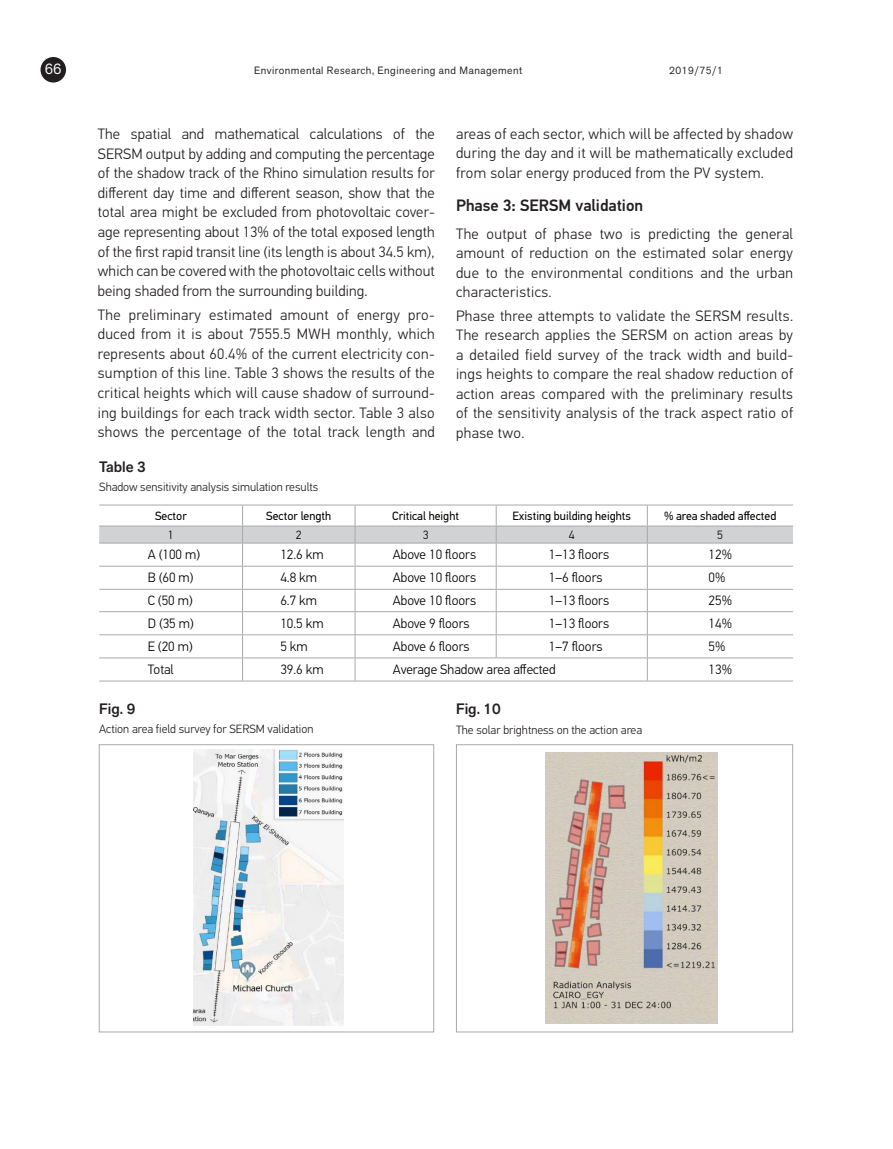
<style>
.page{position:relative;width:893px;height:1149px;background:#fff}
.page>*{position:absolute;margin:0;border:0;box-sizing:border-box;transform-origin:0 0}
.Skyrelis_mazas{font:500 16.5px "PF Din Text Pro";color:#231f20}
.tekstas_EREM{font:300 15px/19.6px "PF Din Text Pro";letter-spacing:.025em;color:#231f20;text-align:justify}
.Pav_nr{font:500 15px "Akzid Grtsk Next";color:#231f20}
.t1{font:15px "Akzid Grtsk Next";color:#fff}
.MDPI_2_1_heading1{font:300 13.5px "PF Din Text Pro";color:#000}
.Pav_pavadin{font:300 12px "PF Din Text Pro";color:#231f20}
.MDPI_2_1_heading1-2{font:12px "PF Din Text Pro";color:#000}
.MDPI_2_1_heading1-3{font:300 12px "PF Din Text Pro";color:#000}
.t2{font:10.5px "Akzid Grtsk Next";letter-spacing:.05em;color:#231f20}
</style>
<div class="page">
<div style="left:41px;top:57px;width:25px;height:25px;background:#231f20;border-radius:50%"></div>
<hr style="left:99px;top:504px;width:144px;height:1px;background:#a8a9ad">
<hr style="left:243px;top:504px;width:112px;height:1px;background:#a8a9ad">
<hr style="left:355px;top:504px;width:141px;height:1px;background:#a8a9ad">
<hr style="left:496px;top:504px;width:151px;height:1px;background:#a8a9ad">
<hr style="left:647px;top:504px;width:146px;height:1px;background:#a8a9ad">
<svg style="left:99px;top:505px;width:694px;height:175px"></svg>
<hr style="left:99px;top:680px;width:144px;height:1px;background:#a8a9ad">
<hr style="left:243px;top:680px;width:112px;height:1px;background:#a8a9ad">
<hr style="left:355px;top:680px;width:141px;height:1px;background:#a8a9ad">
<hr style="left:496px;top:680px;width:151px;height:1px;background:#a8a9ad">
<hr style="left:647px;top:680px;width:146px;height:1px;background:#a8a9ad">
<img style="left:194px;top:749px;width:150px;height:276px">
<img style="left:545px;top:752px;width:172px;height:270px">
<div style="left:99px;top:744px;width:335px;height:287px;border:1px solid #a8a9ad"></div>
<div style="left:456px;top:744px;width:337px;height:287px;border:1px solid #a8a9ad"></div>
<p class="t1" style="left:45px;top:59px;width:18px">66</p>
<p class="t2" style="left:254px;top:63px;width:270px">Environmental Research, Engineering and Management</p>
<p class="t2" style="left:669px;top:63px;width:55px">2019/75/1</p>
<p class="tekstas_EREM" style="left:98px;top:124px;width:339px">The spatial and mathematical calculations of the SERSM output by adding and computing the percentage of the shadow track of the Rhino simulation results for different day time and different season, show that the total area might be excluded from photovoltaic cover&shy;age representing about 13% of the total exposed length of the first rapid transit line (its length is about 34.5 km), which can be covered with the photovoltaic cells without being shaded from the surrounding building.</p>
<p class="tekstas_EREM" style="left:98px;top:305px;width:339px">The preliminary estimated amount of energy pro&shy;duced from it is about 7555.5 MWH monthly, which represents about 60.4% of the current electricity con&shy;sumption of this line. Table 3 shows the results of the critical heights which will cause shadow of surround&shy;ing buildings for each track width sector. Table 3 also shows the percentage of the total track length and</p>
<p class="Pav_nr" style="left:99px;top:456px;width:48px">Table 3</p>
<p class="Pav_pavadin" style="left:99px;top:480px;width:221px">Shadow sensitivity analysis simulation results</p>
<p class="tekstas_EREM" style="left:456px;top:124px;width:338px">areas of each sector, which will be affected by shadow during the day and it will be mathematically excluded from solar energy produced from the PV system.</p>
<p class="Skyrelis_mazas" style="left:456px;top:195px;width:189px">Phase 3: SERSM validation</p>
<p class="tekstas_EREM" style="left:456px;top:224px;width:338px">The output of phase two is predicting the general amount of reduction on the estimated solar energy due to the environmental conditions and the urban characteristics.</p>
<p class="tekstas_EREM" style="left:456px;top:306px;width:339px">Phase three attempts to validate the SERSM results.<br>The research applies the SERSM on action areas by a detailed field survey of the track width and build&shy;ings heights to compare the real shadow reduction of action areas compared with the preliminary results of the sensitivity analysis of the track aspect ratio of phase two.</p>
<p class="MDPI_2_1_heading1-2" style="left:155px;top:508px;width:33px">Sector</p>
<p class="MDPI_2_1_heading1-2" style="left:266px;top:508px;width:67px">Sector length</p>
<p class="MDPI_2_1_heading1-2" style="left:392px;top:508px;width:68px">Critical height</p>
<p class="MDPI_2_1_heading1-2" style="left:512px;top:508px;width:120px">Existing building heights</p>
<p class="MDPI_2_1_heading1-2" style="left:664px;top:508px;width:114px">% area shaded affected</p>
<p class="MDPI_2_1_heading1-3" style="left:168px;top:528px;width:7px">1</p>
<p class="MDPI_2_1_heading1-3" style="left:296px;top:528px;width:7px">2</p>
<p class="MDPI_2_1_heading1-3" style="left:423px;top:528px;width:7px">3</p>
<p class="MDPI_2_1_heading1-3" style="left:569px;top:528px;width:7px">4</p>
<p class="MDPI_2_1_heading1-3" style="left:717px;top:528px;width:7px">5</p>
<p class="MDPI_2_1_heading1" style="left:148px;top:546px;width:54px">A (100 m)</p>
<p class="MDPI_2_1_heading1" style="left:280px;top:546px;width:45px">12.6 km</p>
<p class="MDPI_2_1_heading1" style="left:393px;top:546px;width:85px">Above 10 floors</p>
<p class="MDPI_2_1_heading1" style="left:549px;top:546px;width:62px">1–13 floors</p>
<p class="MDPI_2_1_heading1" style="left:709px;top:546px;width:25px">12%</p>
<p class="MDPI_2_1_heading1" style="left:148px;top:569px;width:47px">B (60 m)</p>
<p class="MDPI_2_1_heading1" style="left:280px;top:569px;width:38px">4.8 km</p>
<p class="MDPI_2_1_heading1" style="left:393px;top:569px;width:85px">Above 10 floors</p>
<p class="MDPI_2_1_heading1" style="left:549px;top:569px;width:55px">1–6 floors</p>
<p class="MDPI_2_1_heading1" style="left:709px;top:569px;width:18px">0%</p>
<p class="MDPI_2_1_heading1" style="left:148px;top:593px;width:47px">C (50 m)</p>
<p class="MDPI_2_1_heading1" style="left:280px;top:593px;width:38px">6.7 km</p>
<p class="MDPI_2_1_heading1" style="left:393px;top:593px;width:85px">Above 10 floors</p>
<p class="MDPI_2_1_heading1" style="left:549px;top:593px;width:62px">1–13 floors</p>
<p class="MDPI_2_1_heading1" style="left:709px;top:593px;width:25px">25%</p>
<p class="MDPI_2_1_heading1" style="left:148px;top:615px;width:48px">D (35 m)</p>
<p class="MDPI_2_1_heading1" style="left:280px;top:615px;width:45px">10.5 km</p>
<p class="MDPI_2_1_heading1" style="left:393px;top:615px;width:78px">Above 9 floors</p>
<p class="MDPI_2_1_heading1" style="left:549px;top:615px;width:62px">1–13 floors</p>
<p class="MDPI_2_1_heading1" style="left:709px;top:615px;width:25px">14%</p>
<p class="MDPI_2_1_heading1" style="left:148px;top:638px;width:47px">E (20 m)</p>
<p class="MDPI_2_1_heading1" style="left:280px;top:638px;width:29px">5 km</p>
<p class="MDPI_2_1_heading1" style="left:393px;top:638px;width:78px">Above 6 floors</p>
<p class="MDPI_2_1_heading1" style="left:549px;top:638px;width:55px">1–7 floors</p>
<p class="MDPI_2_1_heading1" style="left:709px;top:638px;width:18px">5%</p>
<p class="MDPI_2_1_heading1" style="left:148px;top:661px;width:28px">Total</p>
<p class="MDPI_2_1_heading1" style="left:280px;top:661px;width:45px">39.6 km</p>
<p class="MDPI_2_1_heading1" style="left:393px;top:661px;width:164px">Average Shadow area affected</p>
<p class="MDPI_2_1_heading1" style="left:709px;top:661px;width:25px">13%</p>
<p class="Pav_nr" style="left:99px;top:699px;width:38px">Fig. 9</p>
<p class="Pav_pavadin" style="left:99px;top:722px;width:216px">Action area field survey for SERSM validation</p>
<p class="Pav_nr" style="left:456px;top:699px;width:46px">Fig. 10</p>
<p class="Pav_pavadin" style="left:456px;top:722px;width:188px">The solar brightness on the action area</p>
</div>
